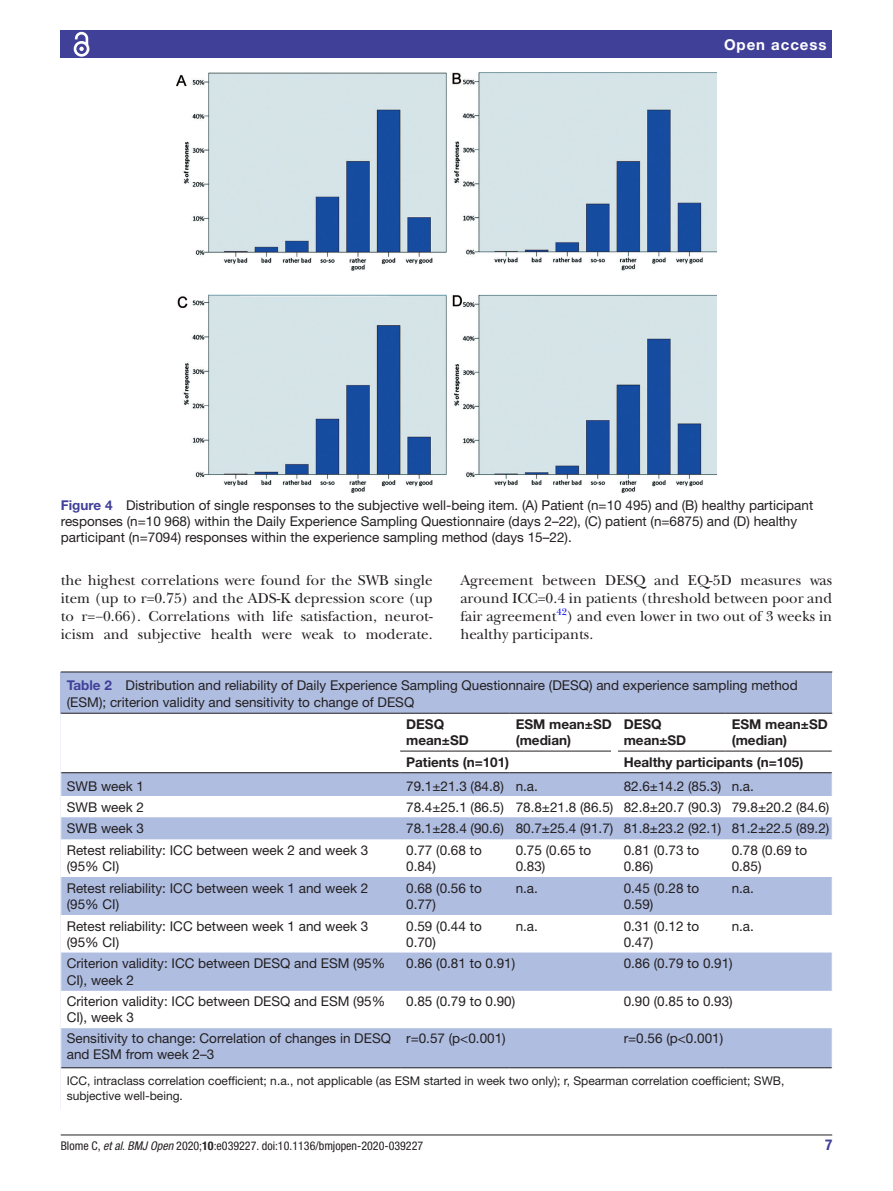
<style>
.page{position:relative;width:893px;height:1191px;background:#fff}
.page>*{position:absolute;margin:0;border:0;box-sizing:border-box;transform-origin:0 0}
.t1{font:15px/18px "New Baskerville";color:#231f20;text-align:justify}
.t2{font:700 15px "Helvetica Neue LT Std";letter-spacing:.065em;color:#fff}
.t3{font:700 condensed 15px "Helvetica Neue LT Std";color:#414099}
.t4{font:13.5px/16.2px "Helvetica Neue LT Std";color:#231f20}
.t5{font:700 13.5px/16.2px "Helvetica Neue LT Std";color:#231f20}
.t6{font:12px/15px "Helvetica Neue LT Std";color:#231f20}
.t7{font:condensed 12px "Helvetica Neue LT Std";color:#231f20}
.t8{font:9.9px "New Baskerville";color:#00f}
.s1{font-weight:700;color:#414099}
.s2{font-style:italic}
.s3{font-weight:700}
</style>
<div class="page">
<hr style="left:61px;top:1134px;width:771px;height:1px;background:#231f20">
<div style="left:61px;top:31px;width:771px;height:27px;background:#414099"></div>
<svg style="left:73px;top:31px;width:17px;height:26px"></svg>
<img style="left:176px;top:73px;width:540px;height:419px">
<div style="left:61px;top:672px;width:771px;height:437px;background:#afbde1"></div>
<hr style="left:61px;top:671px;width:771px;height:1px;background:#231f20">
<div style="left:61px;top:714px;width:771px;height:395px;background:#fff"></div>
<svg style="left:61px;top:773px;width:771px;height:294px"></svg>
<hr style="left:61px;top:772px;width:339px;height:1px;background:#231f20">
<hr style="left:510px;top:772px;width:108px;height:1px;background:#231f20">
<hr style="left:726px;top:772px;width:106px;height:1px;background:#231f20">
<hr style="left:61px;top:713px;width:339px;height:1px;background:#231f20">
<hr style="left:400px;top:713px;width:110px;height:1px;background:#231f20">
<hr style="left:510px;top:713px;width:108px;height:1px;background:#231f20">
<hr style="left:510px;top:750px;width:108px;height:1px;background:#231f20">
<hr style="left:618px;top:713px;width:108px;height:1px;background:#231f20">
<hr style="left:726px;top:713px;width:106px;height:1px;background:#231f20">
<hr style="left:726px;top:750px;width:106px;height:1px;background:#231f20">
<hr style="left:400px;top:750px;width:110px;height:1px;background:#231f20">
<hr style="left:400px;top:772px;width:110px;height:1px;background:#231f20">
<hr style="left:618px;top:750px;width:108px;height:1px;background:#231f20">
<hr style="left:618px;top:772px;width:108px;height:1px;background:#231f20">
<hr style="left:400px;top:1067px;width:110px;height:1px;background:#231f20">
<hr style="left:510px;top:1067px;width:108px;height:1px;background:#231f20">
<hr style="left:618px;top:1067px;width:108px;height:1px;background:#231f20">
<hr style="left:726px;top:1067px;width:106px;height:1px;background:#231f20">
<hr style="left:61px;top:1067px;width:339px;height:1px;background:#231f20">
<svg style="left:60px;top:751px;width:1px;height:88px"></svg>
<hr style="left:67px;top:1099px;width:765px;height:2px;background:#fff">
<svg style="left:612px;top:749px;width:6px;height:4px"></svg>
<p class="t2" style="left:724px;top:35px;width:104px">Open access</p>
<p class="t4" style="left:61px;top:497px;width:754px"><span class="s1">Figure 4</span> Distribution of single responses to the subjective well-being item. (A) Patient (n=10 495) and (B) healthy participant responses (n=10 968) within the Daily Experience Sampling Questionnaire (days 2–22), (C) patient (n=6875) and (D) healthy participant (n=7094) responses within the experience sampling method (days 15–22).</p>
<p class="t1" style="left:61px;top:571px;width:373px">the highest correlations were found for the SWB single item (up to r=0.75) and the ADS-K depression score (up to r=−0.66). Correlations with life satisfaction, neurot&shy;icism and subjective health were weak to moderate.</p>
<p class="t1" style="left:460px;top:571px;width:373px">Agreement between DESQ and EQ-5D measures was around ICC=0.4 in patients (threshold between poor and fair agreement</p>
<p class="t8" style="left:557px;top:605px;width:12px">42</p>
<p class="t1" style="left:460px;top:607px;width:373px;text-indent:107px">) and even lower in two out of 3 weeks in healthy participants.</p>
<p class="t4" style="left:67px;top:677px;width:732px"><span class="s1">Table 2</span> Distribution and reliability of Daily Experience Sampling Questionnaire (DESQ) and experience sampling method (ESM); criterion validity and sensitivity to change of DESQ</p>
<p class="t5" style="left:406px;top:715px;width:64px">DESQ mean±SD</p>
<p class="t5" style="left:516px;top:715px;width:98px">ESM mean±SD (median)</p>
<p class="t5" style="left:624px;top:715px;width:64px">DESQ mean±SD</p>
<p class="t5" style="left:732px;top:715px;width:98px">ESM mean±SD (median)</p>
<p class="t5" style="left:406px;top:753px;width:105px">Patients (n=101)</p>
<p class="t5" style="left:624px;top:753px;width:181px">Healthy participants (n=105)</p>
<p class="t4" style="left:67px;top:778px;width:79px">SWB week 1</p>
<p class="t4" style="left:406px;top:778px;width:133px">79.1±21.3 (84.8) n.a.</p>
<p class="t4" style="left:624px;top:778px;width:132px">82.6±14.2 (85.3) n.a.</p>
<p class="t4" style="left:67px;top:798px;width:79px">SWB week 2</p>
<p class="t4" style="left:406px;top:798px;width:425px">78.4±25.1 (86.5) 78.8±21.8 (86.5) 82.8±20.7 (90.3) 79.8±20.2 (84.6)</p>
<p class="t4" style="left:67px;top:820px;width:79px">SWB week 3</p>
<p class="t4" style="left:406px;top:820px;width:425px">78.1±28.4 (90.6) 80.7±25.4 (91.7) 81.8±23.2 (92.1) 81.2±22.5 (89.2)</p>
<p class="t4" style="left:67px;top:841px;width:303px">Retest reliability: ICC between week 2 and week 3 (95% CI)</p>
<p class="t4" style="left:406px;top:841px;width:77px">0.77 (0.68 to<br>0.84)</p>
<p class="t4" style="left:516px;top:841px;width:77px">0.75 (0.65 to<br>0.83)</p>
<p class="t4" style="left:624px;top:841px;width:77px">0.81 (0.73 to<br>0.86)</p>
<p class="t4" style="left:732px;top:841px;width:77px">0.78 (0.69 to<br>0.85)</p>
<p class="t4" style="left:67px;top:879px;width:303px">Retest reliability: ICC between week 1 and week 2 (95% CI)</p>
<p class="t4" style="left:406px;top:879px;width:77px">0.68 (0.56 to<br>0.77)</p>
<p class="t4" style="left:516px;top:879px;width:24px">n.a.</p>
<p class="t4" style="left:624px;top:879px;width:77px">0.45 (0.28 to<br>0.59)</p>
<p class="t4" style="left:732px;top:879px;width:24px">n.a.</p>
<p class="t4" style="left:67px;top:917px;width:303px">Retest reliability: ICC between week 1 and week 3 (95% CI)</p>
<p class="t4" style="left:406px;top:917px;width:77px">0.59 (0.44 to<br>0.70)</p>
<p class="t4" style="left:516px;top:917px;width:24px">n.a.</p>
<p class="t4" style="left:624px;top:917px;width:77px">0.31 (0.12 to<br>0.47)</p>
<p class="t4" style="left:732px;top:917px;width:24px">n.a.</p>
<p class="t4" style="left:67px;top:955px;width:320px">Criterion validity: ICC between DESQ and ESM (95%<br>CI), week 2</p>
<p class="t4" style="left:406px;top:955px;width:111px">0.86 (0.81 to 0.91)</p>
<p class="t4" style="left:624px;top:955px;width:111px">0.86 (0.79 to 0.91)</p>
<p class="t4" style="left:67px;top:993px;width:320px">Criterion validity: ICC between DESQ and ESM (95%<br>CI), week 3</p>
<p class="t4" style="left:406px;top:993px;width:111px">0.85 (0.79 to 0.90)</p>
<p class="t4" style="left:624px;top:993px;width:111px">0.90 (0.85 to 0.93)</p>
<p class="t4" style="left:67px;top:1029px;width:326px">Sensitivity to change: Correlation of changes in DESQ and ESM from week 2–3</p>
<p class="t4" style="left:406px;top:1029px;width:101px">r=0.57 (p&lt;0.001)</p>
<p class="t4" style="left:624px;top:1029px;width:101px">r=0.56 (p&lt;0.001)</p>
<p class="t6" style="left:67px;top:1073px;width:719px">ICC, intraclass correlation coefficient; n.a., not applicable (as ESM started in week two only); r, Spearman correlation coefficient; SWB, subjective well-being.</p>
<p class="t7" style="left:61px;top:1138px;width:364px">Blome C, <span class="s2">et al</span>. <span class="s2">BMJ Open</span> 2020;<span class="s3">10</span>:e039227. doi:10.1136/bmjopen-2020-039227</p>
<p class="t3" style="left:825px;top:1135px;width:9px">7</p>
</div>
